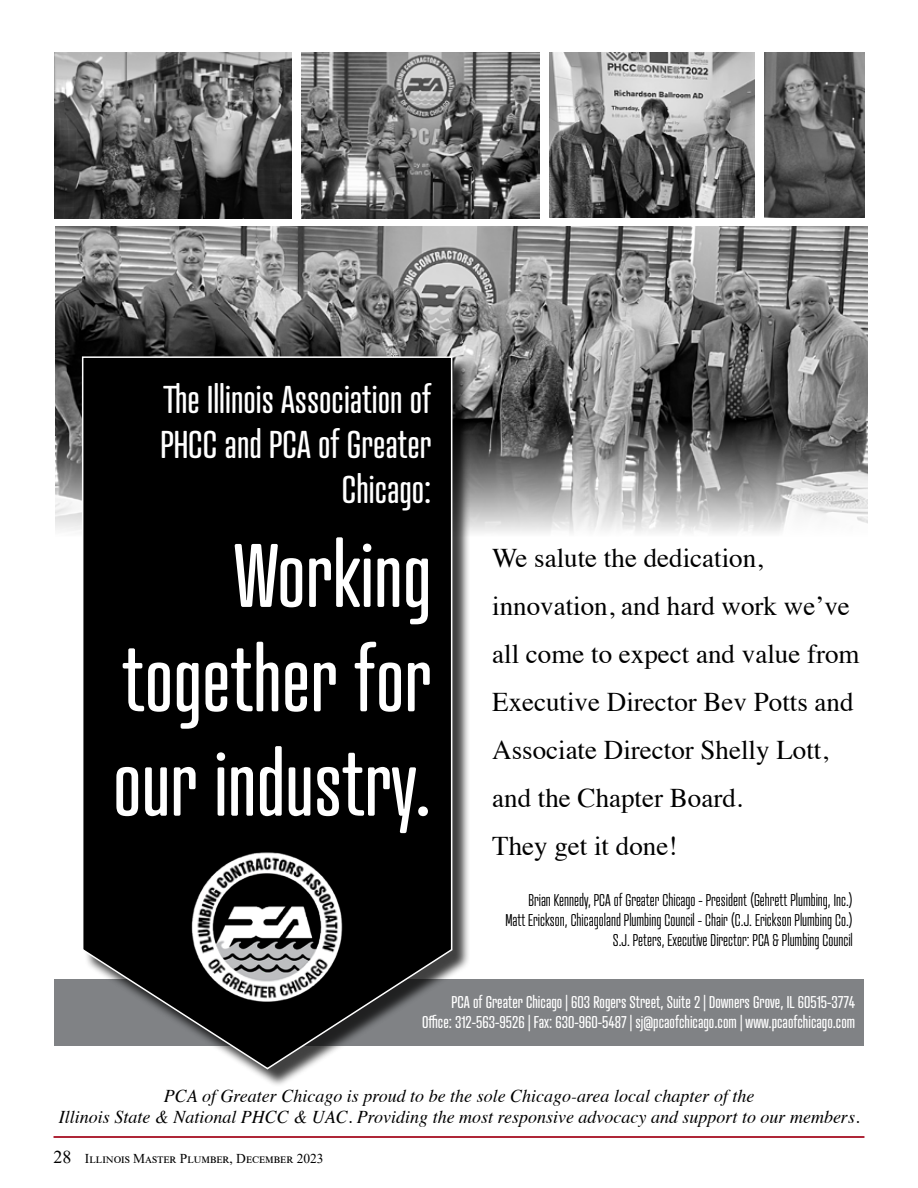
<style>
.page{position:relative;width:918px;height:1188px;background:#fff}
.page>*{position:absolute;margin:0;border:0;box-sizing:border-box;transform-origin:0 0}
.t1{font:87px/104.4px "Atrament";color:#fff;text-align:justify}
.t2{font:37.5px/45px "Atrament";color:#fff;text-align:right}
.t3{font:27px/48px "Times";color:#000}
.t4{font:italic 18px/21.6px "Times";color:#000;text-align:center}
.t5{font:300 16.5px/19.8px "Atrament";color:#000;text-align:right}
.t6{font:16.5px/19.5px "Atrament";color:#fff;text-align:right}
.t7{font:13.5px "Times New Roman";color:#000}
.s1{font-size:18px}
</style>
<div class="page">
<hr style="left:54px;top:1136px;width:810px;height:2px;background:#aa182c">
<div style="left:54px;top:979px;width:810px;height:67px;background:#808285"></div>
<img style="left:56px;top:227px;width:812px;height:306px">
<img style="left:765px;top:53px;width:99px;height:165px">
<div style="left:84px;top:359px;width:387px;height:728px;background:#000;opacity:.75"></div>
<svg style="left:81px;top:356px;width:372px;height:714px;background:#151515"></svg>
<img style="left:190px;top:848px;width:155px;height:156px">
<img style="left:54px;top:53px;width:238px;height:165px">
<img style="left:550px;top:53px;width:205px;height:165px">
<img style="left:301px;top:53px;width:239px;height:165px">
<h2 class="t2" style="left:160px;top:376px;width:273px">The Illinois Association of<br>PHCC and PCA of Greater<br>Chicago:</h2>
<h1 class="t1" style="left:113px;top:523px;width:320px;text-indent:121px">Working together for our industry.</h1>
<h3 class="t3" style="left:492px;top:532px;width:369px">We salute the dedication, innovation, and hard work we’ve all come to expect and value from<br>Executive Director Bev Potts and<br>Associate Director Shelly Lott, and the Chapter Board.<br>They get it done!</h3>
<p class="t5" style="left:505px;top:890px;width:349px">Brian Kennedy, PCA of Greater Chicago - President (Gehrett Plumbing, Inc.)<br>Matt Erickson, Chicagoland Plumbing Council - Chair (C.J. Erickson Plumbing Co.)<br>S.J. Peters, Executive Director: PCA &amp; Plumbing Council</p>
<p class="t6" style="left:422px;top:992px;width:435px">PCA of Greater Chicago | 603 Rogers Street, Suite 2 | Downers Grove, IL 60515-3774<br>Office: 312-563-9526 | Fax: 630-960-5487 | sj@pcaofchicago.com | www.pcaofchicago.com</p>
<p class="t4" style="left:59px;top:1084px;width:802px">PCA of Greater Chicago is proud to be the sole Chicago-area local chapter of the<br>Illinois State &amp; National PHCC &amp; UAC. Providing the most responsive advocacy and support to our members.</p>
<p class="t7" style="left:53px;top:1148px;width:272px"><span class="s1">28</span> Illinois Master Plumber, December 2023</p>
</div>
